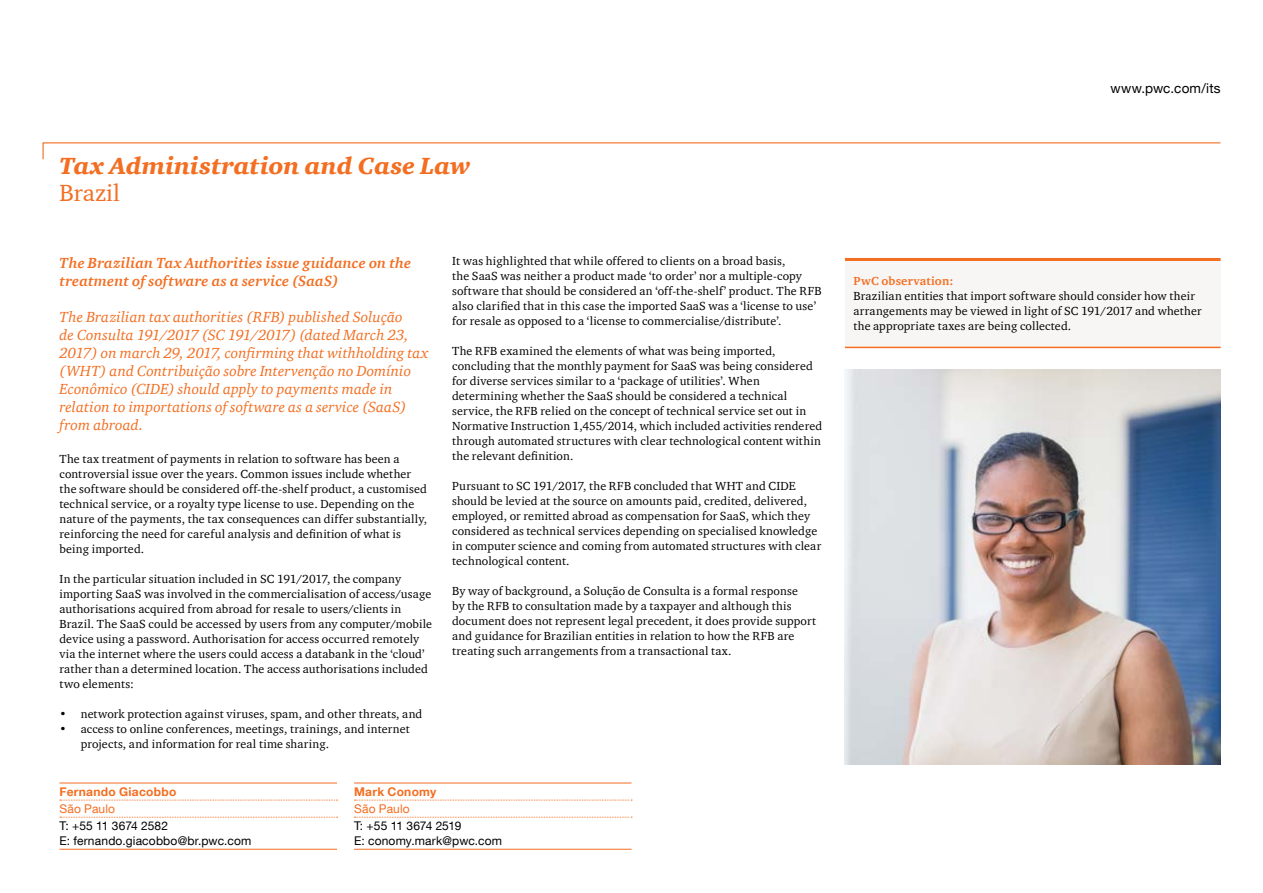
<style>
.page{position:relative;width:1263px;height:893px;background:#fff}
.page>*{position:absolute;margin:0;border:0;box-sizing:border-box;transform-origin:0 0}
.t1{font:italic 900 24px "ITC Charter Com";letter-spacing:.005em;color:#f36e21}
.t2{font:24px "ITC Charter Com";color:#f36e21}
.t3{font:italic 15px/18px "ITC Charter Com";letter-spacing:.005em;color:#f36e21}
.t4{font:italic 700 15px/18px "ITC Charter Com";letter-spacing:.01em;color:#f36e21}
.t5{font:13.5px "Helvetica Neue LT Com";letter-spacing:.01em;color:#000}
.t6{font:12px/15px "ITC Charter Com";letter-spacing:.015em;color:#000}
.t7{font:12px/15px "Helvetica Neue LT Com";letter-spacing:.015em;color:#000}
.t8{font:700 12px "Helvetica Neue LT Com";letter-spacing:.025em;color:#f36e21}
.t9{font:12px "Helvetica Neue LT Com";letter-spacing:.015em;color:#f36e21}
.t10{font:700 12px "ITC Charter Com";letter-spacing:.02em;color:#f36e21}
</style>
<div class="page">
<img style="left:845px;top:370px;width:375px;height:394px">
<svg style="left:42px;top:142px;width:1179px;height:18px"></svg>
<div style="left:845px;top:259px;width:375px;height:88px;background:#f8f6f5"></div>
<hr style="left:845px;top:258px;width:375px;height:3px;background:#f36e21">
<hr style="left:845px;top:347px;width:375px;height:1px;background:#f36e21">
<hr style="left:59px;top:783px;width:278px;height:1px;background:#f36e21">
<svg style="left:60px;top:800px;width:278px;height:1px"></svg>
<svg style="left:60px;top:817px;width:278px;height:1px"></svg>
<hr style="left:59px;top:849px;width:278px;height:1px;background:#f36e21">
<hr style="left:354px;top:783px;width:277px;height:1px;background:#f36e21">
<svg style="left:354px;top:800px;width:278px;height:1px"></svg>
<svg style="left:354px;top:817px;width:278px;height:1px"></svg>
<hr style="left:354px;top:849px;width:277px;height:1px;background:#f36e21">
<h1 class="t1" style="left:60px;top:152px;width:413px">Tax Administration and Case Law</h1>
<h1 class="t2" style="left:60px;top:178px;width:62px">Brazil</h1>
<p class="t4" style="left:60px;top:254px;width:353px">The Brazilian Tax Authorities issue guidance on the treatment of software as a service (SaaS)</p>
<p class="t3" style="left:60px;top:308px;width:370px">The Brazilian tax authorities (RFB) published Solução<br>de Consulta 191/2017 (SC 191/2017) (dated March 23, 2017) on march 29, 2017, confirming that withholding tax (WHT) and Contribuição sobre Intervenção no Domínio Econômico (CIDE) should apply to payments made in relation to importations of software as a service (SaaS) from abroad.</p>
<p class="t6" style="left:60px;top:452px;width:369px">The tax treatment of payments in relation to software has been a controversial issue over the years. Common issues include whether the software should be considered off-the-shelf product, a customised technical service, or a royalty type license to use. Depending on the nature of the payments, the tax consequences can differ substantially, reinforcing the need for careful analysis and definition of what is being imported.</p>
<p class="t6" style="left:60px;top:572px;width:374px">In the particular situation included in SC 191/2017, the company importing SaaS was involved in the commercialisation of access/usage authorisations acquired from abroad for resale to users/clients in Brazil. The SaaS could be accessed by users from any computer/mobile device using a password. Authorisation for access occurred remotely via the internet where the users could access a databank in the ‘cloud’ rather than a determined location. The access authorisations included two elements:</p>
<p class="t6" style="left:60px;top:706px;width:364px">• network protection against viruses, spam, and other threats, and</p>
<p class="t6" style="left:81px;top:721px;width:330px;text-indent:-21px">• access to online conferences, meetings, trainings, and internet projects, and information for real time sharing.</p>
<p class="t6" style="left:452px;top:254px;width:371px">It was highlighted that while offered to clients on a broad basis,<br>the SaaS was neither a product made ‘to order’ nor a multiple-copy software that should be considered an ‘off-the-shelf’ product. The RFB also clarified that in this case the imported SaaS was a ‘license to use’ for resale as opposed to a ‘license to commercialise/distribute’.</p>
<p class="t6" style="left:452px;top:344px;width:372px">The RFB examined the elements of what was being imported, concluding that the monthly payment for SaaS was being considered for diverse services similar to a ‘package of utilities’. When determining whether the SaaS should be considered a technical service, the RFB relied on the concept of technical service set out in Normative Instruction 1,455/2014, which included activities rendered through automated structures with clear technological content within the relevant definition.</p>
<p class="t6" style="left:452px;top:478px;width:371px">Pursuant to SC 191/2017, the RFB concluded that WHT and CIDE should be levied at the source on amounts paid, credited, delivered, employed, or remitted abroad as compensation for SaaS, which they considered as technical services depending on specialised knowledge in computer science and coming from automated structures with clear technological content.</p>
<p class="t6" style="left:452px;top:583px;width:365px">By way of background, a Solução de Consulta is a formal response<br>by the RFB to consultation made by a taxpayer and although this document does not represent legal precedent, it does provide support and guidance for Brazilian entities in relation to how the RFB are treating such arrangements from a transactional tax.</p>
<p class="t8" style="left:59px;top:784px;width:118px">Fernando Giacobbo</p>
<p class="t9" style="left:59px;top:801px;width:57px">São Paulo</p>
<p class="t7" style="left:59px;top:818px;width:193px">T: +55 11 3674 2582<br>E: fernando.giacobbo@br.pwc.com</p>
<p class="t8" style="left:354px;top:784px;width:84px">Mark Conomy</p>
<p class="t9" style="left:354px;top:801px;width:57px">São Paulo</p>
<p class="t7" style="left:354px;top:818px;width:150px">T: +55 11 3674 2519<br>E: conomy.mark@pwc.com</p>
<p class="t5" style="left:1110px;top:80px;width:111px">www.pwc.com/its</p>
<p class="t10" style="left:853px;top:274px;width:101px">PwC observation:</p>
<p class="t6" style="left:853px;top:289px;width:350px">Brazilian entities that import software should consider how their arrangements may be viewed in light of SC 191/2017 and whether the appropriate taxes are being collected.</p>
</div>
